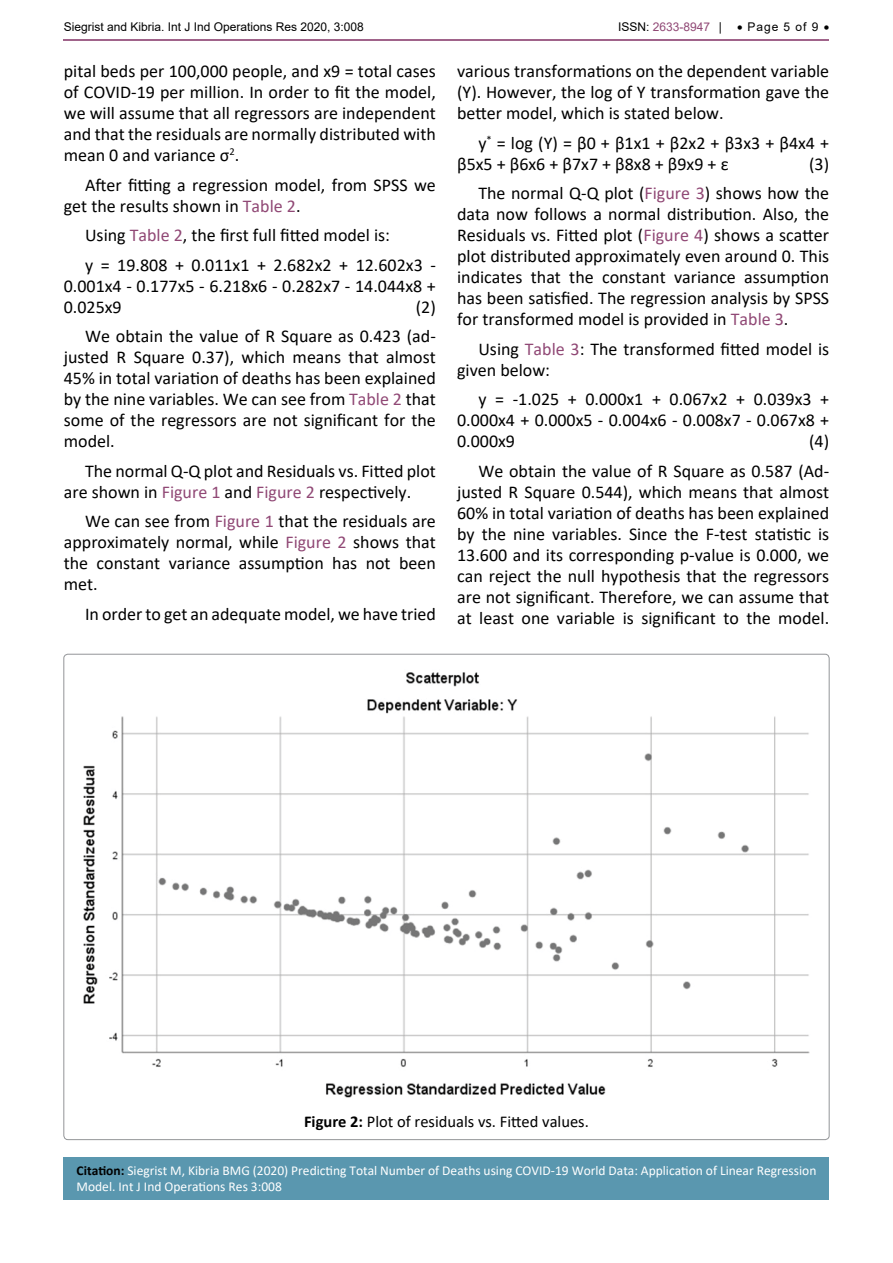
<style>
.page{position:relative;width:893px;height:1263px;background:#fff}
.page>*{position:absolute;margin:0;border:0;box-sizing:border-box;transform-origin:0 0}
.t1{font:18px/21px "Calibri";color:#000;text-align:justify}
.t2{font:16.5px "Calibri";color:#000}
.t3{font:13.5px/16.2px "Calibri";color:#fff}
.t4{font:12px "Arial";color:#000}
.t5{font:12px "Arial";color:#904875}
.s1{color:#000}
.s2{color:#904875}
.s3{font-weight:700}
.s4{font-weight:700;color:#000}
</style>
<div class="page">
<hr style="left:64px;top:39px;width:765px;height:2px;background:#904875">
<div style="left:64px;top:1157px;width:765px;height:42px;background:#5a97af"></div>
<img style="left:83px;top:672px;width:727px;height:426px">
<p class="t4" style="left:64px;top:18px;width:302px">Siegrist and Kibria. Int J Ind Operations Res 2020, 3:008</p>
<p class="t5" style="left:618px;top:18px;width:105px"><span class="s1">ISSN:</span> 2633-8947 <span class="s1">|</span></p>
<p class="t4" style="left:737px;top:18px;width:94px">• Page 5 of 9 •</p>
<p class="t1" style="left:64px;top:60px;width:374px">pital beds per 100,000 people, and x9 = total cases of COVID-19 per million. In order to fit the model, we will assume that all regressors are independent and that the residuals are normally distributed with mean 0 and variance σ<sup>2</sup>.</p>
<p class="t1" style="left:64px;top:174px;width:374px;text-indent:21px">After fitting a regression model, from SPSS we get the results shown in <span class="s2">Table 2</span>.</p>
<p class="t1" style="left:85px;top:220px;width:352px;line-height:29.5px">Using <span class="s2">Table 2</span>, the first full fitted model is:<br>y = 19.808 + 0.011x1 + 2.682x2 + 12.602x3 -</p>
<p class="t1" style="left:64px;top:275px;width:374px">0.001x4 - 0.177x5 - 6.218x6 - 0.282x7 - 14.044x8 +<br>0.025x9</p>
<p class="t1" style="left:85px;top:292px;width:352px;line-height:29.5px;text-align:right">(2)<br>We obtain the value of R Square as 0.423 (ad-</p>
<p class="t1" style="left:64px;top:346px;width:374px">justed R Square 0.37), which means that almost 45% in total variation of deaths has been explained by the nine variables. We can see from <span class="s2">Table 2</span> that some of the regressors are not significant for the model.</p>
<p class="t1" style="left:64px;top:460px;width:374px;text-indent:21px">The normal Q-Q plot and Residuals vs. Fitted plot are shown in <span class="s2">Figure 1</span> and <span class="s2">Figure 2</span> respectively.</p>
<p class="t1" style="left:64px;top:510px;width:374px;text-indent:21px">We can see from <span class="s2">Figure 1</span> that the residuals are approximately normal, while <span class="s2">Figure 2</span> shows that the constant variance assumption has not been met.</p>
<p class="t1" style="left:85px;top:603px;width:352px">In order to get an adequate model, we have tried</p>
<p class="t1" style="left:457px;top:60px;width:374px">various transformations on the dependent variable (Y). However, the log of Y transformation gave the better model, which is stated below.</p>
<p class="t1" style="left:457px;top:132px;width:374px;text-indent:21px">y<sup>*</sup> = log (Y) = β0 + β1x1 + β2x2 + β3x3 + β4x4 + β5x5 + β6x6 + β7x7 + β8x8 + β9x9 + ε</p>
<p class="t1" style="left:478px;top:149px;width:352px;line-height:29.5px;text-align:right">(3)<br>The normal Q-Q plot (<span class="s2">Figure 3</span>) shows how the</p>
<p class="t1" style="left:457px;top:203px;width:374px">data now follows a normal distribution. Also, the Residuals vs. Fitted plot (<span class="s2">Figure 4</span>) shows a scatter plot distributed approximately even around 0. This indicates that the constant variance assumption has been satisfied. The regression analysis by SPSS for transformed model is provided in <span class="s2">Table 3</span>.</p>
<p class="t1" style="left:457px;top:338px;width:374px;text-indent:21px">Using <span class="s2">Table 3</span>: The transformed fitted model is given below:</p>
<p class="t1" style="left:457px;top:388px;width:374px;text-indent:21px">y = -1.025 + 0.000x1 + 0.067x2 + 0.039x3 + 0.000x4 + 0.000x5 - 0.004x6 - 0.008x7 - 0.067x8 + 0.000x9</p>
<p class="t1" style="left:478px;top:426px;width:352px;line-height:29.5px;text-align:right">(4)<br>We obtain the value of R Square as 0.587 (Ad-</p>
<p class="t1" style="left:457px;top:481px;width:374px">justed R Square 0.544), which means that almost 60% in total variation of deaths has been explained by the nine variables. Since the F-test statistic is 13.600 and its corresponding p-value is 0.000, we can reject the null hypothesis that the regressors are not significant. Therefore, we can assume that at least one variable is significant to the model.</p>
<p class="t2" style="left:304px;top:1110px;width:286px"><span class="s3">Figure 2:</span> Plot of residuals vs. Fitted values.</p>
<p class="t3" style="left:77px;top:1162px;width:741px"><span class="s4">Citation:</span> Siegrist M, Kibria BMG (2020) Predicting Total Number of Deaths using COVID-19 World Data: Application of Linear Regression<br>Model. Int J Ind Operations Res 3:008</p>
</div>
